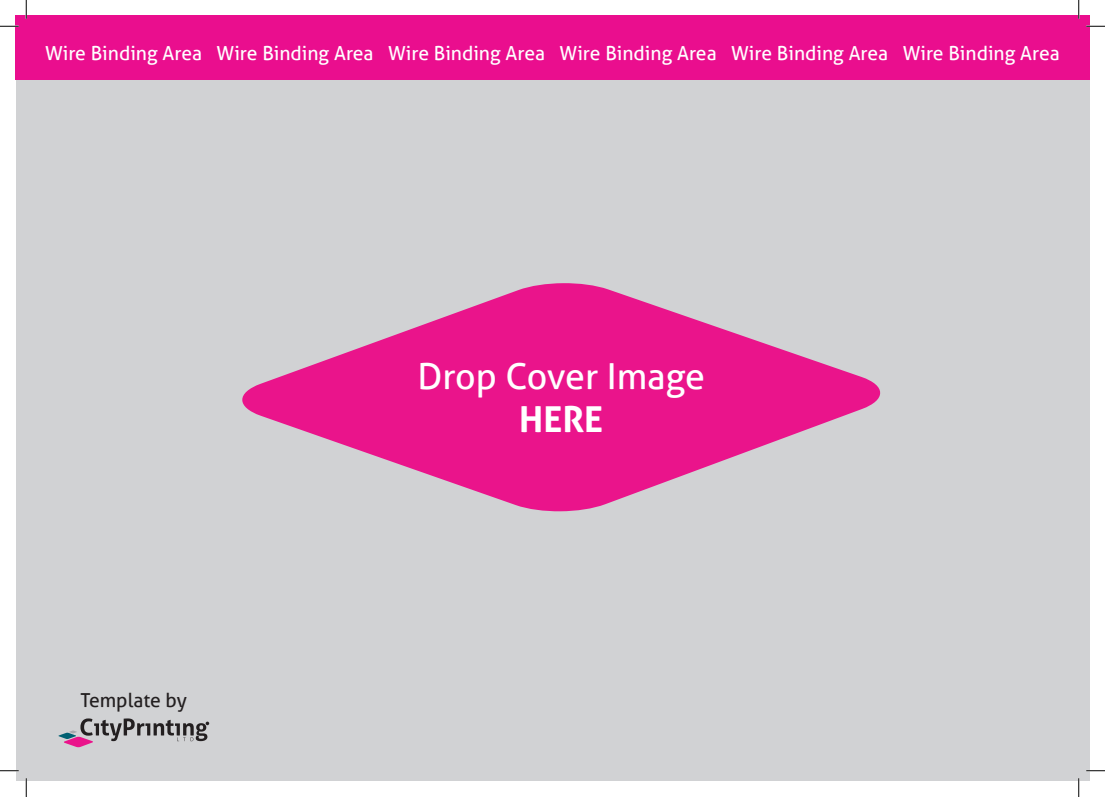
<style>
.page{position:relative;width:1105px;height:797px;background:#fff}
.page>*{position:absolute;margin:0;border:0;box-sizing:border-box;transform-origin:0 0}
.t1{font:35.75px "Aller";color:#fff}
.t2{font:700 35.75px "Aller";color:#fff}
.t3{font:19.25px "Aller";color:#fff}
.t4{font:19.25px "Aller";color:#231f20}
</style>
<div class="page">
<div style="left:16px;top:16px;width:1073px;height:765px;background:#d1d2d4"></div>
<svg style="left:242px;top:283px;width:639px;height:228px;fill:#ea148b"></svg>
<div style="left:16px;top:16px;width:1073px;height:64px;background:#ea0e8e"></div>
<svg style="left:58px;top:718px;width:151px;height:29px"></svg>
<svg style="left:0;top:25px;width:19px;height:2px"></svg>
<svg style="left:1086px;top:25px;width:19px;height:2px"></svg>
<svg style="left:0;top:770px;width:19px;height:1px"></svg>
<svg style="left:1086px;top:770px;width:19px;height:1px"></svg>
<svg style="left:25px;top:0;width:2px;height:19px"></svg>
<svg style="left:25px;top:778px;width:2px;height:19px"></svg>
<svg style="left:1078px;top:0;width:1px;height:19px"></svg>
<svg style="left:1078px;top:778px;width:1px;height:19px"></svg>
<p class="t3" style="left:45px;top:41px;width:1016px">Wire Binding Area Wire Binding Area Wire Binding Area Wire Binding Area Wire Binding Area Wire Binding Area</p>
<p class="t4" style="left:80px;top:688px;width:108px">Template by</p>
<h1 class="t1" style="left:417px;top:354px;width:289px">Drop Cover Image</h1>
<h1 class="t2" style="left:519px;top:397px;width:85px">HERE</h1>
</div>
